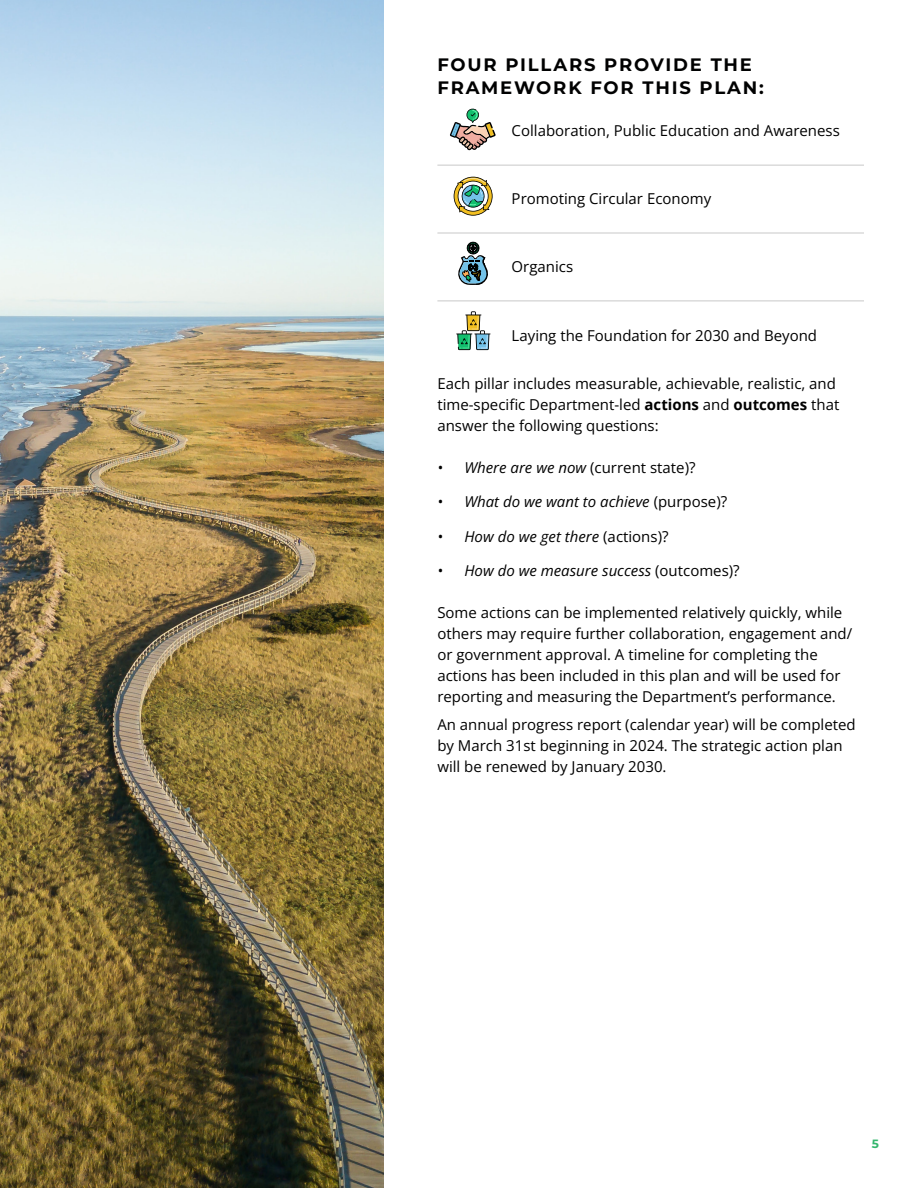
<style>
.page{position:relative;width:918px;height:1188px;background:#fff}
.page>*{position:absolute;margin:0;border:0;box-sizing:border-box;transform-origin:0 0}
.t1{font:700 18px/22.5px "Montserrat";letter-spacing:.1em;color:#000101}
.t2{font:15px/21px "Open Sans";color:#000}
.t3{font:italic 15px "Open Sans";color:#000}
.t4{font:700 12px "Montserrat";color:#34b66d}
.s1{font-weight:700}
.s2{font-style:italic}
.s3{font-style:normal}
</style>
<div class="page">
<img style="left:0;top:0;width:383px;height:1188px">
<hr style="left:437px;top:232px;width:427px;height:2px;background:#000">
<hr style="left:437px;top:164px;width:427px;height:2px;background:#000">
<hr style="left:437px;top:300px;width:427px;height:2px;background:#000">
<svg style="left:454px;top:177px;width:39px;height:39px"></svg>
<svg style="left:450px;top:108px;width:46px;height:42px"></svg>
<svg style="left:456px;top:311px;width:35px;height:39px"></svg>
<svg style="left:458px;top:241px;width:30px;height:44px"></svg>
<p class="t1" style="left:437px;top:53px;width:328px">FOUR PILLARS PROVIDE THE<br>FRAMEWORK FOR THIS PLAN:</p>
<p class="t2" style="left:512px;top:120px;width:330px">Collaboration, Public Education and Awareness</p>
<p class="t2" style="left:512px;top:188px;width:201px">Promoting Circular Economy</p>
<p class="t2" style="left:512px;top:256px;width:63px">Organics</p>
<p class="t2" style="left:512px;top:324px;width:307px">Laying the Foundation for 2030 and Beyond</p>
<p class="t2" style="left:437px;top:373px;width:403px">Each pillar includes measurable, achievable, realistic, and time-specific Department-led <span class="s1">actions</span> and <span class="s1">outcomes</span> that answer the following questions:</p>
<p class="t2" style="left:437px;top:456px;width:260px"><span class="s2">• Where are we now</span> (current state)?</p>
<p class="t3" style="left:437px;top:491px;width:291px">• What do we want to achieve <span class="s3">(purpose)?</span></p>
<p class="t3" style="left:437px;top:526px;width:233px">• How do we get there <span class="s3">(actions)?</span></p>
<p class="t3" style="left:437px;top:560px;width:304px">• How do we measure success <span class="s3">(outcomes)?</span></p>
<p class="t2" style="left:437px;top:602px;width:416px">Some actions can be implemented relatively quickly, while others may require further collaboration, engagement and/ or government approval. A timeline for completing the actions has been included in this plan and will be used for reporting and measuring the Department’s performance.</p>
<p class="t2" style="left:437px;top:714px;width:420px">An annual progress report (calendar year) will be completed by March 31st beginning in 2024. The strategic action plan will be renewed by January 2030.</p>
<p class="t4" style="left:872px;top:1135px;width:9px">5</p>
</div>
